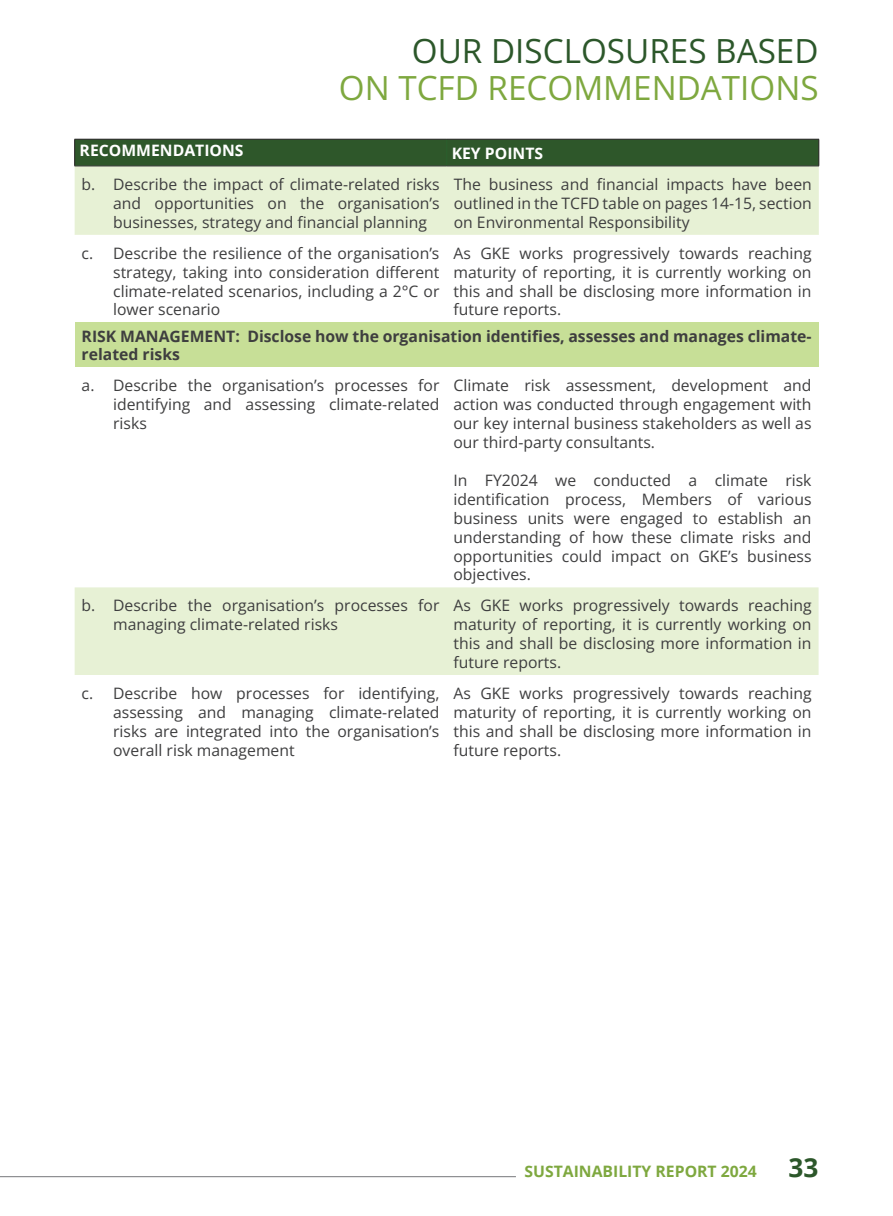
<style>
.page{position:relative;width:893px;height:1216px;background:#fff}
.page>*{position:absolute;margin:0;border:0;box-sizing:border-box;transform-origin:0 0}
.t1{font:33.25px "Open Sans";color:#7ea83f}
.t2{font:33.25px "Open Sans";color:#2c572a}
.t3{font:15.75px/18.9px "Open Sans";color:#3e3e3f;text-align:justify}
.t4{font:700 15.75px/18.9px "Open Sans";color:#3e3e3f}
.t5{font:700 15.75px "Open Sans";color:#7ea83f}
.t6{font:700 15.75px "Open Sans";color:#fff}
.s1{font-size:26.25px;color:#2c572a}
</style>
<div class="page">
<hr style="left:0;top:1176px;width:516px;height:1px;background:#76787b">
<div style="left:75px;top:167px;width:744px;height:68px;background:#e7f1d5"></div>
<hr style="left:74px;top:166px;width:373px;height:1px;background:#414042">
<hr style="left:447px;top:166px;width:372px;height:1px;background:#414042">
<svg style="left:74px;top:139px;width:745px;height:27px;background:#2e552a"></svg>
<div style="left:75px;top:322px;width:744px;height:45px;background:#c7df97"></div>
<div style="left:75px;top:587px;width:744px;height:88px;background:#e7f1d5"></div>
<p class="t2" style="left:412px;top:29px;width:408px">OUR DISCLOSURES BASED</p>
<p class="t1" style="left:339px;top:65px;width:481px">ON TCFD RECOMMENDATIONS</p>
<p class="t6" style="left:80px;top:139px;width:165px">RECOMMENDATIONS</p>
<p class="t6" style="left:452px;top:142px;width:93px">KEY POINTS</p>
<p class="t3" style="left:113px;top:174px;width:328px;text-indent:-32px">b. Describe the impact of climate-related risks and opportunities on the organisation’s businesses, strategy and financial planning</p>
<p class="t3" style="left:454px;top:174px;width:360px">The business and financial impacts have been outlined in the TCFD table on pages 14-15, section on Environmental Responsibility</p>
<p class="t3" style="left:113px;top:243px;width:328px;text-indent:-32px">c. Describe the resilience of the organisation’s strategy, taking into consideration different climate-related scenarios, including a 2°C or lower scenario</p>
<p class="t3" style="left:453px;top:243px;width:360px">As GKE works progressively towards reaching maturity of reporting, it is currently working on this and shall be disclosing more information in future reports.</p>
<p class="t4" style="left:82px;top:326px;width:731px">RISK MANAGEMENT: Disclose how the organisation identifies, assesses and manages climate&shy;related risks</p>
<p class="t3" style="left:113px;top:376px;width:328px;text-indent:-32px">a. Describe the organisation’s processes for identifying and assessing climate-related risks</p>
<p class="t3" style="left:453px;top:376px;width:360px">Climate risk assessment, development and action was conducted through engagement with our key internal business stakeholders as well as our third-party consultants.</p>
<p class="t3" style="left:453px;top:470px;width:360px">In FY2024 we conducted a climate risk identification process, Members of various business units were engaged to establish an understanding of how these climate risks and opportunities could impact on GKE’s business objectives.</p>
<p class="t3" style="left:113px;top:595px;width:328px;text-indent:-32px">b. Describe the organisation’s processes for managing climate-related risks</p>
<p class="t3" style="left:453px;top:595px;width:360px">As GKE works progressively towards reaching maturity of reporting, it is currently working on this and shall be disclosing more information in future reports.</p>
<p class="t3" style="left:113px;top:683px;width:328px;text-indent:-32px">c. Describe how processes for identifying, assessing and managing climate-related risks are integrated into the organisation’s overall risk management</p>
<p class="t3" style="left:453px;top:683px;width:360px">As GKE works progressively towards reaching maturity of reporting, it is currently working on this and shall be disclosing more information in future reports.</p>
<p class="t5" style="left:524px;top:1159px;width:296px">SUSTAINABILITY REPORT 2024 <span class="s1">33</span></p>
</div>
